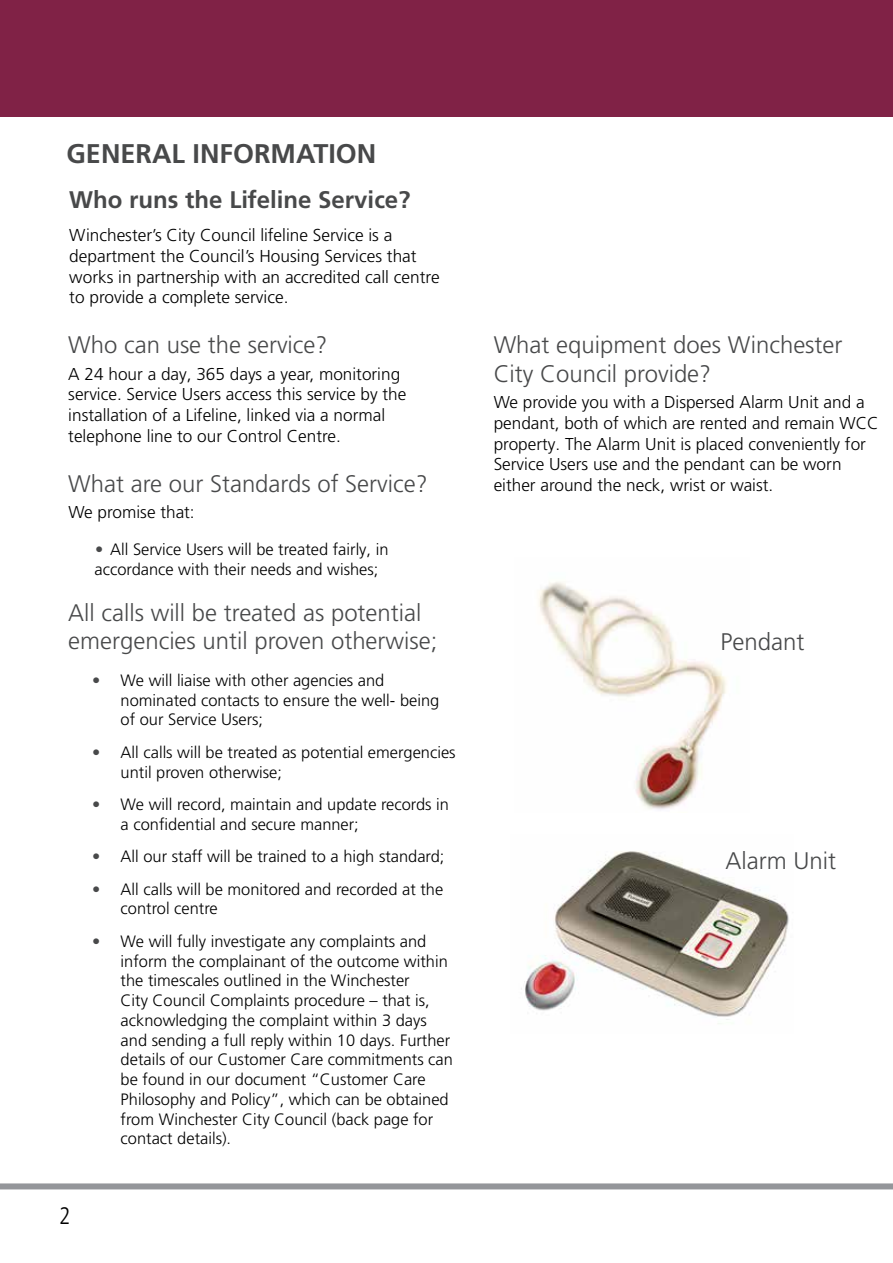
<style>
.page{position:relative;width:893px;height:1263px;background:#fff}
.page>*{position:absolute;margin:0;border:0;box-sizing:border-box;transform-origin:0 0}
.t1{font:700 27px "Frutiger LT Pro";color:#48494a}
.t2{font:700 24px "Frutiger LT Pro";color:#48494a}
.t3{font:300 24px "Frutiger LT Pro";color:#48494a}
.t4{font:24px "Humanist 777 BT Light Condensed B";color:#000}
.t5{font:300 23.85px/28.7px "Frutiger LT Pro";color:#48494a}
.t6{font:300 17.25px/20.7px "Frutiger LT Pro";color:#000}
.t7{font:300 16.5px/19.8px "Frutiger LT Pro";color:#000}
.s1{color:#48494a}
</style>
<div class="page">
<div style="left:0;top:0;width:893px;height:117px;background:#802246"></div>
<div style="left:0;top:1183px;width:893px;height:6px;background:#94969a"></div>
<img style="left:539px;top:582px;width:188px;height:228px">
<img style="left:521px;top:851px;width:268px;height:173px">
<h1 class="t1" style="left:66px;top:138px;width:311px">GENERAL INFORMATION</h1>
<h2 class="t2" style="left:69px;top:186px;width:342px">Who runs the Lifeline Service?</h2>
<p class="t6" style="left:69px;top:225px;width:372px">Winchester’s City Council lifeline Service is a department the Council’s Housing Services that works in partnership with an accredited call centre to provide a complete service.</p>
<h3 class="t5" style="left:68px;top:330px;width:261px">Who can use the service?</h3>
<p class="t6" style="left:68px;top:364px;width:340px">A 24 hour a day, 365 days a year, monitoring service. Service Users access this service by the installation of a Lifeline, linked via a normal telephone line to our Control Centre.</p>
<h3 class="t5" style="left:68px;top:469px;width:361px">What are our Standards of Service?</h3>
<p class="t6" style="left:68px;top:502px;width:128px">We promise that:</p>
<p class="t7" style="left:95px;top:540px;width:296px"><span class="s1">•</span> All Service Users will be treated fairly, in accordance with their needs and wishes;</p>
<h3 class="t5" style="left:68px;top:598px;width:371px">All calls will be treated as potential emergencies until proven otherwise;</h3>
<p class="t7" style="left:121px;top:670px;width:320px;text-indent:-28px"><span class="s1">•</span> We will liaise with other agencies and nominated contacts to ensure the well- being of our Service Users;</p>
<p class="t7" style="left:121px;top:742px;width:337px;text-indent:-28px"><span class="s1">•</span> All calls will be treated as potential emergencies until proven otherwise;</p>
<p class="t7" style="left:121px;top:794px;width:330px;text-indent:-28px"><span class="s1">•</span> We will record, maintain and update records in a confidential and secure manner;</p>
<p class="t7" style="left:92px;top:847px;width:354px"><span class="s1">•</span> All our staff will be trained to a high standard;</p>
<p class="t7" style="left:121px;top:879px;width:324px;text-indent:-28px"><span class="s1">•</span> All calls will be monitored and recorded at the control centre</p>
<p class="t7" style="left:121px;top:931px;width:334px;text-indent:-28px"><span class="s1">•</span> We will fully investigate any complaints and inform the complainant of the outcome within the timescales outlined in the Winchester<br>City Council Complaints procedure – that is, acknowledging the complaint within 3 days and sending a full reply within 10 days. Further details of our Customer Care commitments can be found in our document “Customer Care Philosophy and Policy”, which can be obtained from Winchester City Council (back page for contact details).</p>
<h2 class="t4" style="left:60px;top:1201px;width:13px">2</h2>
<h3 class="t5" style="left:494px;top:330px;width:350px">What equipment does Winchester<br>City Council provide?</h3>
<p class="t6" style="left:494px;top:392px;width:387px">We provide you with a Dispersed Alarm Unit and a pendant, both of which are rented and remain WCC property. The Alarm Unit is placed conveniently for Service Users use and the pendant can be worn either around the neck, wrist or waist.</p>
<h2 class="t3" style="left:720px;top:627px;width:86px">Pendant</h2>
<h2 class="t3" style="left:725px;top:846px;width:112px">Alarm Unit</h2>
</div>
